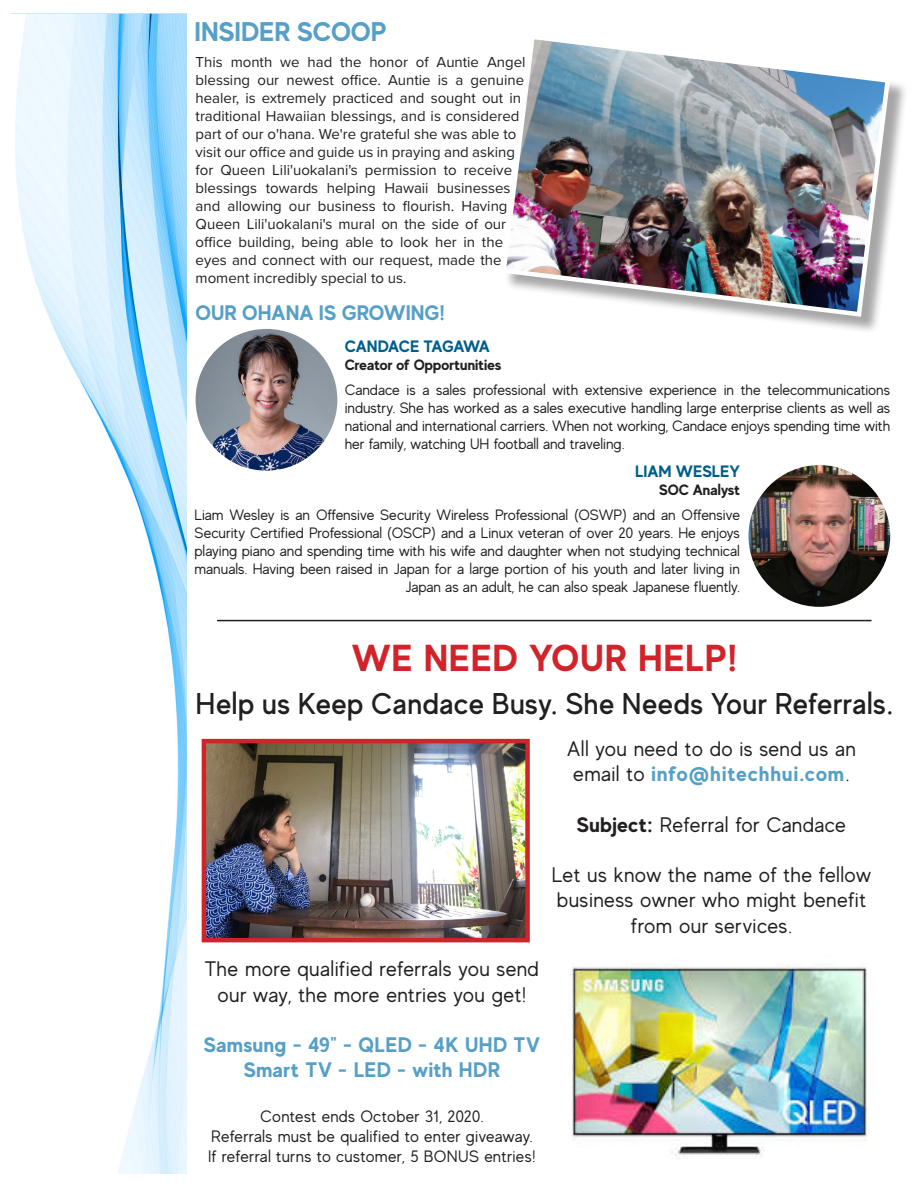
<style>
.page{position:relative;width:918px;height:1188px;background:#fff}
.page>*{position:absolute;margin:0;border:0;box-sizing:border-box;transform-origin:0 0}
.t1{font:700 37.5px "MADE Evolve Sans";letter-spacing:.02em;color:#d1232a}
.t2{font:500 30px "MADE Evolve Sans";letter-spacing:.015em;color:#231f20}
.t3{font:700 27px "MADE Evolve Sans";color:#569fc7}
.t4{font:21px/25.2px "MADE Evolve Sans";letter-spacing:.02em;color:#231f20;text-align:center}
.t5{font:700 21px/25.2px "MADE Evolve Sans";letter-spacing:.015em;color:#569fc7;text-align:center}
.t6{font:16.5px/19.8px "MADE Evolve Sans";letter-spacing:.02em;color:#231f20;text-align:center}
.t7{font:700 16.5px "MADE Evolve Sans";letter-spacing:-.03em;color:#005e8c}
.t8{font:700 16.5px "MADE Evolve Sans";color:#005e8c}
.t9{font:15px/18px "MADE Evolve Sans";color:#231f20;text-align:justify}
.t10{font:15px/18px "Proxima Nova";color:#231f20}
.t11{font:700 15px "MADE Evolve Sans";color:#231f20}
.s1{font-weight:700;color:#569fc7}
.s2{font-weight:700}
</style>
<div class="page">
<hr style="left:217px;top:620px;width:655px;height:1px;background:#231f20">
<div style="left:504px;top:37px;width:404px;height:298px;background:#231f20;opacity:.4"></div>
<img style="left:504px;top:37px;width:389px;height:282px">
<img style="left:196px;top:329px;width:141px;height:142px;border-radius:71px">
<img style="left:748px;top:465px;width:142px;height:142px;border-radius:71px">
<img style="left:207px;top:744px;width:318px;height:193px">
<div style="left:202px;top:739px;width:328px;height:203px;border:4px solid #d1232a"></div>
<img style="left:572px;top:965px;width:294px;height:192px">
<img style="left:11px;top:13px;width:175px;height:1161px">
<p class="t3" style="left:195px;top:14px;width:194px">INSIDER SCOOP</p>
<p class="t10" style="left:196px;top:53px;width:331px">This month we had the honor of Auntie Angel blessing our newest office. Auntie is a genuine healer, is extremely practiced and sought out in traditional Hawaiian blessings, and is considered part of our o'hana. We're grateful she was able to visit our office and guide us in praying and asking for Queen Lili'uokalani's permission to receive blessings towards helping Hawaii businesses and allowing our business to flourish. Having Queen Lili'uokalani's mural on the side of our office building, being able to look her in the eyes and connect with our request, made the moment incredibly special to us.</p>
<p class="t5" style="left:196px;top:300px;width:251px">OUR OHANA IS GROWING!</p>
<p class="t7" style="left:345px;top:336px;width:147px">CANDACE TAGAWA</p>
<p class="t11" style="left:345px;top:355px;width:158px">Creator of Opportunities</p>
<p class="t9" style="left:345px;top:380px;width:547px">Candace is a sales professional with extensive experience in the telecommunications industry. She has worked as a sales executive handling large enterprise clients as well as national and international carriers. When not working, Candace enjoys spending time with her family, watching UH football and traveling.</p>
<p class="t8" style="left:635px;top:461px;width:106px">LIAM WESLEY</p>
<p class="t11" style="left:659px;top:481px;width:82px">SOC Analyst</p>
<p class="t9" style="left:195px;top:506px;width:547px;text-align:right">Liam Wesley is an Offensive Security Wireless Professional (OSWP) and an Offensive Security Certified Professional (OSCP) and a Linux veteran of over 20 years. He enjoys playing piano and spending time with his wife and daughter when not studying technical manuals. Having been raised in Japan for a large portion of his youth and later living in Japan as an adult, he can also speak Japanese fluently.</p>
<p class="t1" style="left:352px;top:634px;width:387px">WE NEED YOUR HELP!</p>
<p class="t2" style="left:196px;top:684px;width:699px">Help us Keep Candace Busy. She Needs Your Referrals.</p>
<p class="t4" style="left:567px;top:736px;width:291px">All you need to do is send us an email to <span class="s1">info@hitechhui.com</span>.</p>
<p class="t4" style="left:577px;top:811px;width:271px"><span class="s2">Subject:</span> Referral for Candace</p>
<p class="t4" style="left:552px;top:862px;width:321px">Let us know the name of the fellow business owner who might benefit from our services.</p>
<p class="t4" style="left:205px;top:956px;width:336px">The more qualified referrals you send our way, the more entries you get!</p>
<p class="t5" style="left:204px;top:1031px;width:338px">Samsung - 49" - QLED - 4K UHD TV<br>Smart TV - LED - with HDR</p>
<p class="t6" style="left:211px;top:1106px;width:323px">Contest ends October 31, 2020.<br>Referrals must be qualified to enter giveaway.</p>
<p class="t6" style="left:208px;top:1146px;width:329px">If referral turns to customer, 5 BONUS entries!</p>
</div>
